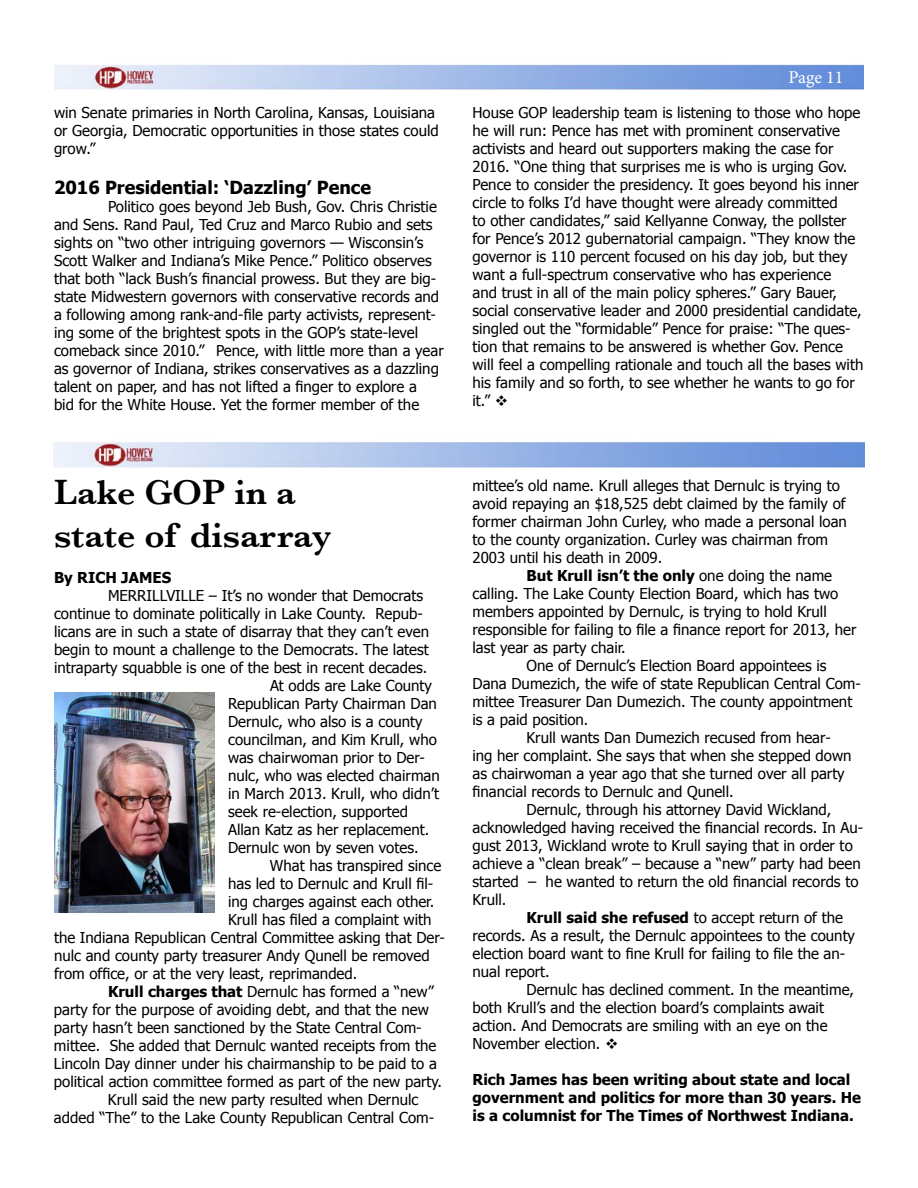
<style>
.page{position:relative;width:918px;height:1188px;background:#fff}
.page>*{position:absolute;margin:0;border:0;box-sizing:border-box;transform-origin:0 0}
.t1{font:600 36px/43.2px "Baskerville";color:#000}
.t2{font:700 18px "Tahoma";color:#000}
.t3{font:18px "Minion Pro";letter-spacing:-.005em;color:#fff}
.t4{font:15px/18px "Tahoma";color:#000}
.t5{font:700 15px/18px "Tahoma";color:#000}
.s1{font-weight:700}
.s2{font-weight:400}
</style>
<div class="page">
<img style="left:54px;top:64px;width:810px;height:26px">
<img style="left:54px;top:693px;width:161px;height:219px">
<img style="left:54px;top:442px;width:810px;height:26px">
<p class="t4" style="left:54px;top:103px;width:386px">win Senate primaries in North Carolina, Kansas, Louisiana or Georgia, Democratic opportunities in those states could grow.”</p>
<p class="t2" style="left:54px;top:176px;width:319px">2016 Presidential: ‘Dazzling’ Pence</p>
<p class="t4" style="left:54px;top:197px;width:391px;text-indent:54px">Politico goes beyond Jeb Bush, Gov. Chris Christie and Sens. Rand Paul, Ted Cruz and Marco Rubio and sets sights on “two other intriguing governors — Wisconsin’s Scott Walker and Indiana’s Mike Pence.” Politico observes that both “lack Bush’s financial prowess. But they are big&shy;state Midwestern governors with conservative records and a following among rank-and-file party activists, represent&shy;ing some of the brightest spots in the GOP’s state-level comeback since 2010.” Pence, with little more than a year as governor of Indiana, strikes conservatives as a dazzling talent on paper, and has not lifted a finger to explore a<br>bid for the White House. Yet the former member of the</p>
<h1 class="t1" style="left:54px;top:470px;width:279px">Lake GOP in a state of disarray</h1>
<p class="t5" style="left:54px;top:568px;width:119px">By RICH JAMES</p>
<p class="t4" style="left:108px;top:586px;width:317px">MERRILLVILLE – It’s no wonder that Democrats</p>
<p class="t4" style="left:54px;top:604px;width:370px">continue to dominate politically in Lake County. Repub-</p>
<p class="t4" style="left:54px;top:622px;width:377px">licans are in such a state of disarray that they can’t even</p>
<p class="t4" style="left:54px;top:640px;width:376px">begin to mount a challenge to the Democrats. The latest</p>
<p class="t4" style="left:54px;top:658px;width:375px">intraparty squabble is one of the best in recent decades.</p>
<p class="t4" style="left:270px;top:676px;width:163px">At odds are Lake County</p>
<p class="t4" style="left:228px;top:694px;width:210px">Republican Party Chairman Dan</p>
<p class="t4" style="left:228px;top:712px;width:196px">Dernulc, who also is a county</p>
<p class="t4" style="left:228px;top:730px;width:210px">councilman, and Kim Krull, who</p>
<p class="t4" style="left:228px;top:748px;width:198px">was chairwoman prior to Der-</p>
<p class="t4" style="left:228px;top:766px;width:213px">nulc, who was elected chairman</p>
<p class="t4" style="left:228px;top:784px;width:213px">in March 2013. Krull, who didn’t</p>
<p class="t4" style="left:228px;top:802px;width:182px">seek re-election, supported</p>
<p class="t4" style="left:228px;top:820px;width:203px">Allan Katz as her replacement.</p>
<p class="t4" style="left:228px;top:838px;width:192px">Dernulc won by seven votes.</p>
<p class="t4" style="left:270px;top:856px;width:173px">What has transpired since</p>
<p class="t4" style="left:228px;top:874px;width:207px">has led to Dernulc and Krull fil-</p>
<p class="t4" style="left:228px;top:892px;width:208px">ing charges against each other.</p>
<p class="t4" style="left:228px;top:910px;width:205px">Krull has filed a complaint with</p>
<p class="t4" style="left:54px;top:928px;width:393px">the Indiana Republican Central Committee asking that Der-</p>
<p class="t4" style="left:54px;top:946px;width:377px">nulc and county party treasurer Andy Qunell be removed</p>
<p class="t4" style="left:54px;top:964px;width:305px">from office, or at the very least, reprimanded.</p>
<p class="t4" style="left:108px;top:982px;width:327px"><span class="s1">Krull charges that</span> Dernulc has formed a “new”</p>
<p class="t4" style="left:54px;top:1000px;width:376px">party for the purpose of avoiding debt, and that the new</p>
<p class="t4" style="left:54px;top:1018px;width:369px">party hasn’t been sanctioned by the State Central Com-</p>
<p class="t4" style="left:54px;top:1036px;width:384px">mittee. She added that Dernulc wanted receipts from the</p>
<p class="t4" style="left:54px;top:1054px;width:384px">Lincoln Day dinner under his chairmanship to be paid to a</p>
<p class="t4" style="left:54px;top:1072px;width:390px">political action committee formed as part of the new party.</p>
<p class="t4" style="left:108px;top:1090px;width:312px">Krull said the new party resulted when Dernulc</p>
<p class="t4" style="left:54px;top:1108px;width:382px">added “The” to the Lake County Republican Central Com-</p>
<p class="t3" style="left:789px;top:65px;width:56px">Page 11</p>
<p class="t4" style="left:472px;top:103px;width:392px">House GOP leadership team is listening to those who hope he will run: Pence has met with prominent conservative activists and heard out supporters making the case for 2016. “One thing that surprises me is who is urging Gov.<br>Pence to consider the presidency. It goes beyond his inner circle to folks I’d have thought were already committed<br>to other candidates,” said Kellyanne Conway, the pollster for Pence’s 2012 gubernatorial campaign. “They know the governor is 110 percent focused on his day job, but they want a full-spectrum conservative who has experience<br>and trust in all of the main policy spheres.” Gary Bauer, social conservative leader and 2000 presidential candidate, singled out the “formidable” Pence for praise: “The ques&shy;tion that remains to be answered is whether Gov. Pence will feel a compelling rationale and touch all the bases with his family and so forth, to see whether he wants to go for it.” ❖</p>
<p class="t4" style="left:472px;top:476px;width:376px">mittee’s old name. Krull alleges that Dernulc is trying to avoid repaying an $18,525 debt claimed by the family of former chairman John Curley, who made a personal loan to the county organization. Curley was chairman from 2003 until his death in 2009.</p>
<p class="t5" style="left:526px;top:566px;width:307px">But Krull isn’t the only <span class="s2">one doing the name</span></p>
<p class="t4" style="left:472px;top:584px;width:367px">calling. The Lake County Election Board, which has two</p>
<p class="t4" style="left:472px;top:602px;width:356px">members appointed by Dernulc, is trying to hold Krull</p>
<p class="t4" style="left:472px;top:620px;width:385px">responsible for failing to file a finance report for 2013, her</p>
<p class="t4" style="left:472px;top:638px;width:155px">last year as party chair.</p>
<p class="t4" style="left:526px;top:656px;width:302px">One of Dernulc’s Election Board appointees is</p>
<p class="t4" style="left:472px;top:674px;width:390px">Dana Dumezich, the wife of state Republican Central Com-</p>
<p class="t4" style="left:472px;top:692px;width:381px">mittee Treasurer Dan Dumezich. The county appointment</p>
<p class="t4" style="left:472px;top:710px;width:118px">is a paid position.</p>
<p class="t4" style="left:526px;top:728px;width:306px">Krull wants Dan Dumezich recused from hear-</p>
<p class="t4" style="left:472px;top:746px;width:381px">ing her complaint. She says that when she stepped down</p>
<p class="t4" style="left:472px;top:764px;width:374px">as chairwoman a year ago that she turned over all party</p>
<p class="t4" style="left:472px;top:782px;width:263px">financial records to Dernulc and Qunell.</p>
<p class="t4" style="left:526px;top:800px;width:306px">Dernulc, through his attorney David Wickland,</p>
<p class="t4" style="left:472px;top:818px;width:392px">acknowledged having received the financial records. In Au-</p>
<p class="t4" style="left:472px;top:836px;width:382px">gust 2013, Wickland wrote to Krull saying that in order to</p>
<p class="t4" style="left:472px;top:854px;width:390px">achieve a “clean break” – because a “new” party had been</p>
<p class="t4" style="left:472px;top:872px;width:388px">started – he wanted to return the old financial records to</p>
<p class="t4" style="left:472px;top:890px;width:36px">Krull.</p>
<p class="t5" style="left:526px;top:908px;width:318px">Krull said she refused <span class="s2">to accept return of the</span></p>
<p class="t4" style="left:472px;top:926px;width:384px">records. As a result, the Dernulc appointees to the county</p>
<p class="t4" style="left:472px;top:944px;width:374px">election board want to fine Krull for failing to file the an-</p>
<p class="t4" style="left:472px;top:962px;width:79px">nual report.</p>
<p class="t4" style="left:527px;top:980px;width:329px">Dernulc has declined comment. In the meantime,</p>
<p class="t4" style="left:472px;top:998px;width:353px">both Krull’s and the election board’s complaints await</p>
<p class="t4" style="left:472px;top:1016px;width:357px">action. And Democrats are smiling with an eye on the</p>
<p class="t4" style="left:472px;top:1034px;width:147px">November election. ❖</p>
<p class="t5" style="left:472px;top:1070px;width:390px">Rich James has been writing about state and local government and politics for more than 30 years. He is a columnist for The Times of Northwest Indiana.</p>
</div>
